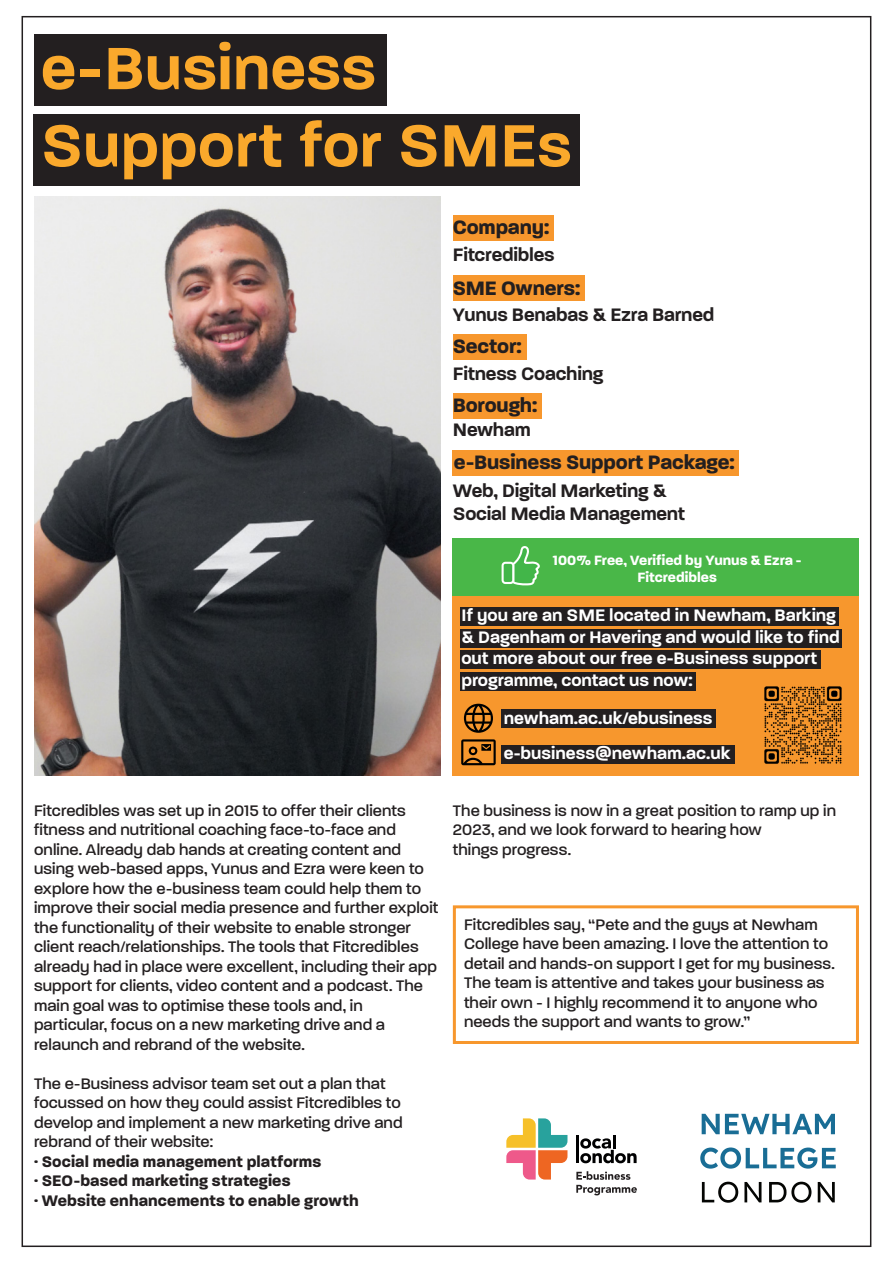
<style>
.page{position:relative;width:893px;height:1263px;background:#fff}
.page>*{position:absolute;margin:0;border:0;box-sizing:border-box;transform-origin:0 0}
.t1{font:600 64.35px/77.2px "Paralucent";letter-spacing:.005em;color:#faa92c}
.t2{font:700 21px "Paralucent";letter-spacing:-.01em;color:#231f20}
.t3{font:600 19.5px "Paralucent";letter-spacing:-.01em;color:#231f20}
.t4{font:600 18px/21.6px "Paralucent";color:#fff}
.t5{font:500 16.5px/19.5px "Paralucent";letter-spacing:.005em;color:#231f20}
.t6{font:700 16.5px "Paralucent";letter-spacing:.005em;color:#231f20}
.t7{font:700 14.55px "Paralucent";color:#fff}
</style>
<div class="page">
<div style="left:453px;top:450px;width:286px;height:26px;background:#f7972d"></div>
<div style="left:453px;top:393px;width:88px;height:26px;background:#f7972d"></div>
<div style="left:453px;top:334px;width:73px;height:26px;background:#f7972d"></div>
<div style="left:453px;top:275px;width:131px;height:26px;background:#f7972d"></div>
<div style="left:453px;top:215px;width:100px;height:25px;background:#f7972d"></div>
<img style="left:34px;top:197px;width:406px;height:578px">
<div style="left:453px;top:538px;width:406px;height:58px;background:#49b748"></div>
<svg style="left:510px;top:546px;width:30px;height:40px"></svg>
<div style="left:503px;top:563px;width:10px;height:20px;background:#42b649;border-radius:3px"></div>
<div style="left:502px;top:562px;width:12px;height:22px;border:2px solid #fff;border-radius:3px"></div>
<div style="left:453px;top:905px;width:406px;height:139px;border:3px solid #f7972d"></div>
<div style="left:453px;top:596px;width:406px;height:180px;background:#f7972d"></div>
<div style="left:501px;top:709px;width:215px;height:18px;background:#231f20"></div>
<div style="left:501px;top:745px;width:233px;height:18px;background:#231f20"></div>
<div style="left:460px;top:607px;width:378px;height:19px;background:#231f20"></div>
<div style="left:460px;top:629px;width:381px;height:18px;background:#231f20"></div>
<div style="left:460px;top:650px;width:360px;height:19px;background:#231f20"></div>
<div style="left:460px;top:672px;width:235px;height:19px;background:#231f20"></div>
<svg style="left:461px;top:739px;width:35px;height:26px"></svg>
<svg style="left:464px;top:704px;width:29px;height:29px"></svg>
<img style="left:764px;top:686px;width:78px;height:78px">
<div style="left:34px;top:34px;width:352px;height:71px;background:#231f20"></div>
<div style="left:34px;top:114px;width:546px;height:71px;background:#231f20"></div>
<svg style="left:702px;top:1114px;width:67px;height:20px"></svg>
<div style="left:785px;top:1114px;width:5px;height:20px;background:#196d95"></div>
<svg style="left:777px;top:1122px;width:8px;height:4px"></svg>
<div style="left:772px;top:1114px;width:5px;height:20px;background:#196d95"></div>
<svg style="left:792px;top:1114px;width:43px;height:20px"></svg>
<svg style="left:700px;top:1147px;width:136px;height:21px"></svg>
<svg style="left:702px;top:1182px;width:36px;height:21px"></svg>
<svg style="left:744px;top:1182px;width:17px;height:20px"></svg>
<svg style="left:769px;top:1182px;width:42px;height:21px"></svg>
<svg style="left:818px;top:1182px;width:17px;height:20px"></svg>
<svg style="left:576px;top:1135px;width:61px;height:28px"></svg>
<svg style="left:506px;top:1118px;width:61px;height:61px"></svg>
<svg style="left:576px;top:1171px;width:61px;height:24px"></svg>
<p class="t1" style="left:41px;top:30px;width:532px">e-Business<br>Support for SMEs</p>
<p class="t2" style="left:453px;top:214px;width:98px">Company:</p>
<p class="t3" style="left:453px;top:243px;width:103px">Fitcredibles</p>
<p class="t2" style="left:453px;top:275px;width:129px">SME Owners:</p>
<p class="t3" style="left:453px;top:303px;width:263px">Yunus Benabas &amp; Ezra Barned</p>
<p class="t2" style="left:453px;top:333px;width:70px">Sector:</p>
<p class="t3" style="left:453px;top:362px;width:152px">Fitness Coaching</p>
<p class="t3" style="left:453px;top:418px;width:79px">Newham</p>
<p class="t2" style="left:453px;top:392px;width:86px">Borough:</p>
<p class="t2" style="left:454px;top:449px;width:282px">e-Business Support Package:</p>
<p class="t3" style="left:453px;top:479px;width:215px">Web, Digital Marketing &amp;</p>
<p class="t3" style="left:453px;top:502px;width:234px">Social Media Management</p>
<p class="t7" style="left:553px;top:551px;width:250px">100% Free, Verified by Yunus &amp; Ezra -</p>
<p class="t7" style="left:637px;top:569px;width:81px">Fitcredibles</p>
<p class="t4" style="left:461px;top:605px;width:380px">If you are an SME located in Newham, Barking &amp; Dagenham or Havering and would like to find out more about our free e-Business support programme, contact us now:</p>
<p class="t4" style="left:504px;top:708px;width:210px">newham.ac.uk/ebusiness</p>
<p class="t4" style="left:504px;top:743px;width:228px">e-business@newham.ac.uk</p>
<p class="t5" style="left:34px;top:801px;width:373px">Fitcredibles was set up in 2015 to offer their clients fitness and nutritional coaching face-to-face and</p>
<p class="t5" style="left:34px;top:840px;width:406px">online. Already dab hands at creating content and using web-based apps, Yunus and Ezra were keen to explore how the e-business team could help them to improve their social media presence and further exploit the functionality of their website to enable stronger client reach/relationships. The tools that Fitcredibles already had in place were excellent, including their app support for clients, video content and a podcast. The main goal was to optimise these tools and, in</p>
<p class="t5" style="left:34px;top:1015px;width:353px">particular, focus on a new marketing drive and a</p>
<p class="t5" style="left:34px;top:1035px;width:272px">relaunch and rebrand of the website.</p>
<p class="t5" style="left:34px;top:1074px;width:353px">The e-Business advisor team set out a plan that</p>
<p class="t5" style="left:34px;top:1093px;width:370px;text-align:justify">focussed on how they could assist Fitcredibles to develop and implement a new marketing drive and rebrand of their website:</p>
<p class="t6" style="left:34px;top:1151px;width:289px">· Social media management platforms</p>
<p class="t6" style="left:34px;top:1171px;width:258px">· SEO-based marketing strategies</p>
<p class="t6" style="left:34px;top:1190px;width:326px">· Website enhancements to enable growth</p>
<p class="t5" style="left:453px;top:801px;width:385px">The business is now in a great position to ramp up in<br>2023, and we look forward to hearing how</p>
<p class="t5" style="left:453px;top:840px;width:120px">things progress.</p>
<p class="t5" style="left:464px;top:914px;width:355px">Fitcredibles say, “Pete and the guys at Newham</p>
<p class="t5" style="left:464px;top:934px;width:366px">College have been amazing. I love the attention to</p>
<p class="t5" style="left:464px;top:953px;width:372px">detail and hands-on support I get for my business.<br>The team is attentive and takes your business as their own - I highly recommend it to anyone who needs the support and wants to grow.”</p>
</div>
